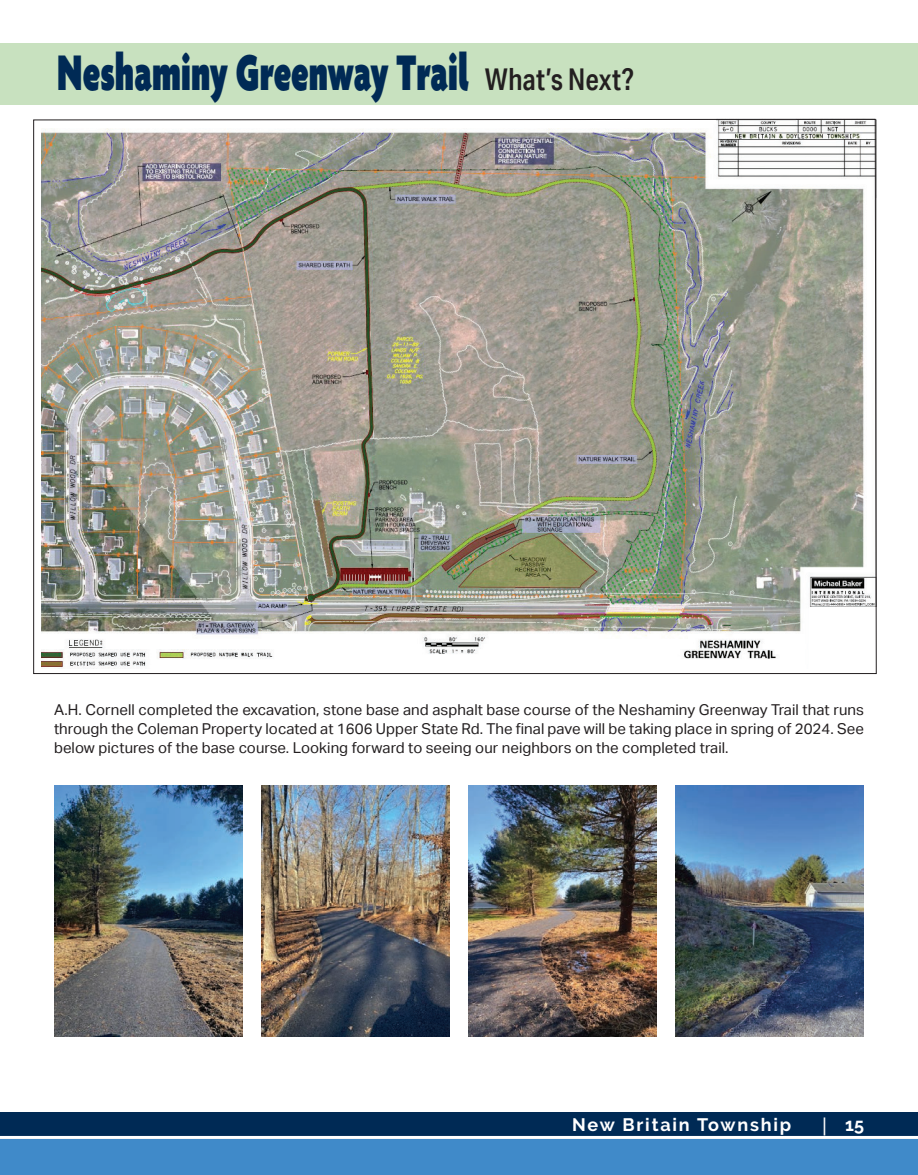
<style>
.page{position:relative;width:918px;height:1175px;background:#fff}
.page>*{position:absolute;margin:0;border:0;box-sizing:border-box;transform-origin:0 0}
.t1{font:900 54px "Agenda";letter-spacing:-.005em;color:#002a55;scale:.67 1}
.t2{font:700 18px "Raleway";letter-spacing:.1em;color:#fff}
.t3{font:15px/18.8px "Aktiv Grotesk";letter-spacing:.005em;color:#231f20;text-align:justify}
.s1{font-family:"Aktiv Grotesk Cd";font-weight:500;font-size:30px;color:#231f20}
.s2{font-family:"Optima"}
</style>
<div class="page">
<svg style="left:0;top:1112px;width:918px;height:27px;fill:#002a55"></svg>
<div style="left:0;top:1139px;width:918px;height:35px;background:#408ac9"></div>
<div style="left:0;top:1112px;width:864px;height:20px;background:#002a55"></div>
<hr style="left:0;top:1135px;width:918px;height:3px;background:#fff">
<div style="left:0;top:43px;width:918px;height:62px;background:#c8e1bf"></div>
<img style="left:33px;top:119px;width:844px;height:555px">
<img style="left:54px;top:785px;width:189px;height:251px">
<img style="left:261px;top:785px;width:189px;height:251px">
<img style="left:468px;top:785px;width:189px;height:251px">
<img style="left:675px;top:785px;width:189px;height:251px">
<p class="t1" style="left:57px;top:44px;width:862px">Neshaminy Greenway Trail <span class="s1">What’s Next?</span></p>
<p class="t3" style="left:54px;top:700px;width:812px">A.H. Cornell completed the excavation, stone base and asphalt base course of the Neshaminy Greenway Trail that runs through the Coleman Property located at 1606 Upper State Rd. The final pave will be taking place in spring of 2024. See below pictures of the base course. Looking forward to seeing our neighbors on the completed trail.</p>
<p class="t2" style="left:572px;top:1114px;width:221px">New Britain Township</p>
<p class="t2" style="left:819px;top:1114px;width:46px"><span class="s2">|</span> 15</p>
</div>
